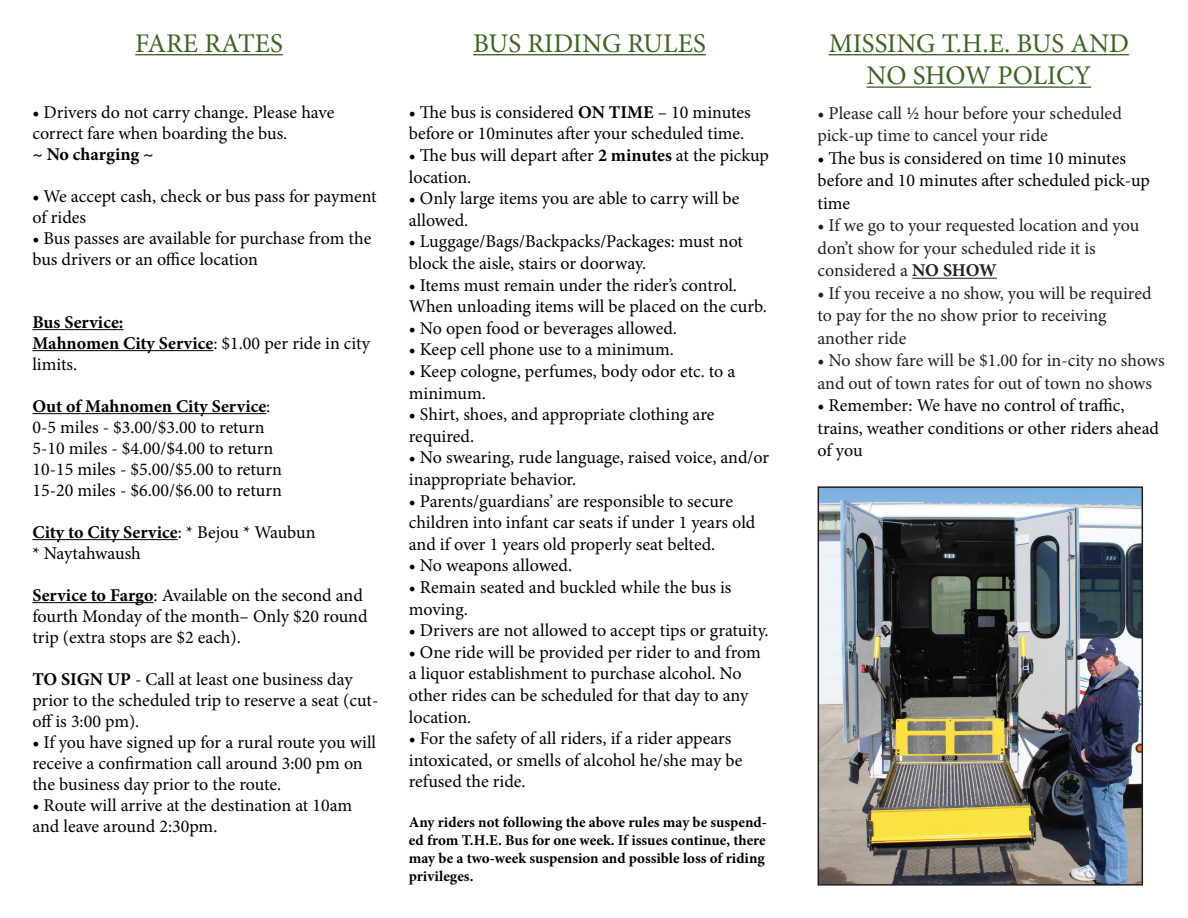
<style>
.page{position:relative;width:1188px;height:918px;background:#fff}
.page>*{position:absolute;margin:0;border:0;box-sizing:border-box;transform-origin:0 0}
.t1{font:27px/32.4px "Minion Pro";color:#3f6324;text-align:center}
.t2{font:18px/21.6px "Minion Pro";color:#000}
.t3{font:18px/22.5px "Minion Pro";letter-spacing:-.005em;color:#231f20}
.t4{font:700 18px/21px "Minion Pro";color:#000}
.t5{font:700 15px/18px "Minion Pro";color:#000}
.s1{font-weight:400}
.s2{font-weight:700}
</style>
<div class="page">
<hr style="left:135px;top:54px;width:148px;height:1px;background:#3f6324">
<hr style="left:32px;top:329px;width:91px;height:1px;background:#000">
<hr style="left:32px;top:350px;width:181px;height:1px;background:#000">
<hr style="left:32px;top:413px;width:234px;height:1px;background:#000">
<hr style="left:32px;top:539px;width:146px;height:1px;background:#000">
<hr style="left:32px;top:602px;width:122px;height:1px;background:#000">
<hr style="left:473px;top:54px;width:233px;height:1px;background:#3f6324">
<hr style="left:829px;top:54px;width:300px;height:1px;background:#3f6324">
<hr style="left:867px;top:86px;width:224px;height:2px;background:#3f6324">
<hr style="left:912px;top:278px;width:85px;height:1px;background:#231f20">
<img style="left:821px;top:489px;width:319px;height:394px">
<div style="left:818px;top:486px;width:325px;height:400px;border:2px solid #231f20"></div>
<h1 class="t1" style="left:135px;top:27px;width:149px">FARE RATES</h1>
<p class="t2" style="left:32px;top:102px;width:303px;line-height:21px">• Drivers do not carry change. Please have correct fare when boarding the bus.</p>
<p class="t4" style="left:32px;top:143px;width:123px">~ No charging ~</p>
<p class="t2" style="left:32px;top:186px;width:346px;line-height:21px">• We accept cash, check or bus pass for payment of rides</p>
<p class="t2" style="left:32px;top:228px;width:340px;line-height:21px">• Bus passes are available for purchase from the bus drivers or an office location</p>
<p class="t4" style="left:32px;top:311px;width:339px">Bus Service:<br>Mahnomen City Service<span class="s1">: $1.00 per ride in city limits.</span></p>
<p class="t2" style="left:32px;top:396px;width:251px;line-height:21px"><span class="s2">Out of Mahnomen City Service</span>:<br>0-5 miles - $3.00/$3.00 to return 5-10 miles - $4.00/$4.00 to return 10-15 miles - $5.00/$5.00 to return 15-20 miles - $6.00/$6.00 to return</p>
<p class="t2" style="left:32px;top:522px;width:285px;line-height:21px"><span class="s2">City to City Service</span>: * Bejou * Waubun * Naytahwaush</p>
<p class="t2" style="left:32px;top:585px;width:337px;line-height:21px"><span class="s2">Service to Fargo</span>: Available on the second and fourth Monday of the month– Only $20 round trip (extra stops are $2 each).</p>
<p class="t2" style="left:32px;top:669px;width:348px;line-height:21px"><span class="s2">TO SIGN UP</span> - Call at least one business day prior to the scheduled trip to reserve a seat (cut&shy;off is 3:00 pm).</p>
<p class="t2" style="left:32px;top:732px;width:345px;line-height:21px">• If you have signed up for a rural route you will receive a confirmation call around 3:00 pm on the business day prior to the route.</p>
<p class="t2" style="left:32px;top:795px;width:321px;line-height:21px">• Route will arrive at the destination at 10am and leave around 2:30pm.</p>
<h1 class="t1" style="left:473px;top:27px;width:234px">BUS RIDING RULES</h1>
<h1 class="t1" style="left:829px;top:27px;width:302px">MISSING T.H.E. BUS AND<br>NO SHOW POLICY</h1>
<p class="t3" style="left:818px;top:102px;width:306px">• Please call ½ hour before your scheduled pick-up time to cancel your ride</p>
<p class="t2" style="left:818px;top:147px;width:334px;line-height:22.5px">• The bus is considered on time 10 minutes before and 10 minutes after scheduled pick-up time</p>
<p class="t3" style="left:818px;top:215px;width:323px">• If we go to your requested location and you don’t show for your scheduled ride it is considered a <span class="s2">NO SHOW</span></p>
<p class="t3" style="left:818px;top:282px;width:336px">• If you receive a no show, you will be required to pay for the no show prior to receiving another ride</p>
<p class="t3" style="left:818px;top:350px;width:349px">• No show fare will be $1.00 for in-city no shows and out of town rates for out of town no shows</p>
<p class="t2" style="left:818px;top:395px;width:343px;line-height:22.5px">• Remember: We have no control of traffic, trains, weather conditions or other riders ahead of you</p>
<p class="t2" style="left:409px;top:101px;width:343px">• The bus is considered <span class="s2">ON TIME</span> – 10 minutes before or 10minutes after your scheduled time.</p>
<p class="t2" style="left:409px;top:145px;width:362px">• The bus will depart after <span class="s2">2 minutes</span> at the pickup location.</p>
<p class="t2" style="left:409px;top:188px;width:332px">• Only large items you are able to carry will be allowed.</p>
<p class="t2" style="left:409px;top:231px;width:336px">• Luggage/Bags/Backpacks/Packages: must not block the aisle, stairs or doorway.</p>
<p class="t2" style="left:409px;top:274px;width:359px">• Items must remain under the rider’s control.<br>When unloading items will be placed on the curb.</p>
<p class="t2" style="left:409px;top:317px;width:270px">• No open food or beverages allowed.</p>
<p class="t2" style="left:409px;top:339px;width:267px">• Keep cell phone use to a minimum.</p>
<p class="t2" style="left:409px;top:361px;width:328px">• Keep cologne, perfumes, body odor etc. to a minimum.</p>
<p class="t2" style="left:409px;top:404px;width:307px">• Shirt, shoes, and appropriate clothing are required.</p>
<p class="t2" style="left:409px;top:447px;width:362px">• No swearing, rude language, raised voice, and/or inappropriate behavior.</p>
<p class="t2" style="left:409px;top:490px;width:348px">• Parents/guardians’ are responsible to secure children into infant car seats if under 1 years old and if over 1 years old properly seat belted.</p>
<p class="t2" style="left:409px;top:555px;width:165px">• No weapons allowed.</p>
<p class="t2" style="left:409px;top:577px;width:324px">• Remain seated and buckled while the bus is moving.</p>
<p class="t2" style="left:409px;top:620px;width:361px">• Drivers are not allowed to accept tips or gratuity.</p>
<p class="t2" style="left:409px;top:641px;width:354px">• One ride will be provided per rider to and from a liquor establishment to purchase alcohol. No other rides can be scheduled for that day to any location.</p>
<p class="t2" style="left:409px;top:728px;width:335px">• For the safety of all riders, if a rider appears intoxicated, or smells of alcohol he/she may be refused the ride.</p>
<p class="t5" style="left:409px;top:813px;width:360px">Any riders not following the above rules may be suspend&shy;ed from T.H.E. Bus for one week. If issues continue, there may be a two-week suspension and possible loss of riding privileges.</p>
</div>
